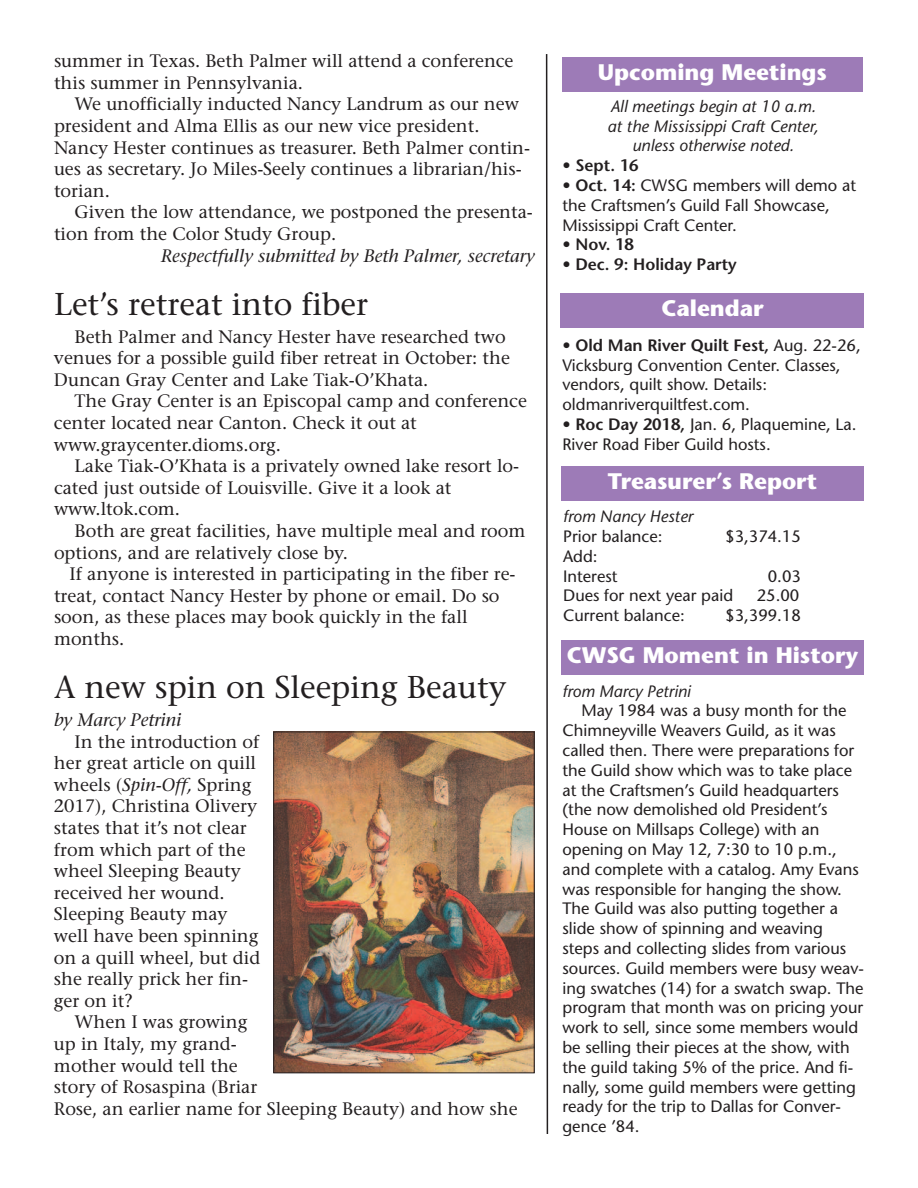
<style>
.page{position:relative;width:918px;height:1188px;background:#fff}
.page>*{position:absolute;margin:0;border:0;box-sizing:border-box;transform-origin:0 0}
.t1{font:31.5px "Stone Serif";color:#231f20}
.t2{font:700 22.5px "Stone Sans";color:#fff}
.t3{font:18px/21.6px "Stone Serif";color:#231f20}
.t4{font:italic 18px "Stone Serif";color:#231f20}
.t5{font:16.5px/19.8px "Stone Sans";color:#231f20}
.t6{font:italic 16.5px/19.8px "Stone Sans";color:#231f20;text-align:center}
.t7{font:600 16.5px "Stone Sans";color:#231f20}
.s1{font-style:italic}
.s2{font-weight:600}
</style>
<div class="page">
<svg style="left:545px;top:54px;width:4px;height:1080px"></svg>
<div style="left:561px;top:293px;width:303px;height:35px;background:#9d7bb7"></div>
<div style="left:562px;top:57px;width:300px;height:35px;background:#9d7bb7"></div>
<div style="left:561px;top:467px;width:303px;height:34px;background:#9d7bb7"></div>
<div style="left:561px;top:640px;width:303px;height:35px;background:#9d7bb7"></div>
<img style="left:275px;top:734px;width:258px;height:337px">
<div style="left:273px;top:732px;width:262px;height:341px;border:1px solid #231f20"></div>
<p class="t3" style="left:54px;top:52px;width:461px">summer in Texas. Beth Palmer will attend a conference this summer in Pennsylvania.</p>
<p class="t3" style="left:54px;top:95px;width:478px;text-indent:21px">We unofficially inducted Nancy Landrum as our new president and Alma Ellis as our new vice president.<br>Nancy Hester continues as treasurer. Beth Palmer contin&shy;ues as secretary. Jo Miles-Seely continues a librarian/his&shy;torian.</p>
<p class="t3" style="left:54px;top:203px;width:480px;text-indent:21px">Given the low attendance, we postponed the presenta&shy;tion from the Color Study Group.</p>
<p class="t4" style="left:161px;top:248px;width:375px">Respectfully submitted by Beth Palmer, secretary</p>
<h1 class="t1" style="left:54px;top:292px;width:316px">Let’s retreat into fiber</h1>
<p class="t3" style="left:54px;top:327px;width:458px;text-indent:21px">Beth Palmer and Nancy Hester have researched two venues for a possible guild fiber retreat in October: the<br>Duncan Gray Center and Lake Tiak-O’Khata.</p>
<p class="t3" style="left:54px;top:392px;width:474px;text-indent:21px">The Gray Center is an Episcopal camp and conference center located near Canton. Check it out at www.graycenter.dioms.org.</p>
<p class="t3" style="left:54px;top:457px;width:467px;text-indent:21px">Lake Tiak-O’Khata is a privately owned lake resort lo&shy;cated just outside of Louisville. Give it a look at www.ltok.com.</p>
<p class="t3" style="left:54px;top:522px;width:473px;text-indent:21px">Both are great facilities, have multiple meal and room options, and are relatively close by.</p>
<p class="t3" style="left:54px;top:565px;width:463px;text-indent:15px">If anyone is interested in participating in the fiber re&shy;treat, contact Nancy Hester by phone or email. Do so soon, as these places may book quickly in the fall months.</p>
<h1 class="t1" style="left:54px;top:675px;width:454px">A new spin on Sleeping Beauty</h1>
<p class="t4" style="left:54px;top:713px;width:129px">by Marcy Petrini</p>
<p class="t3" style="left:54px;top:732px;width:208px;text-indent:21px">In the introduction of her great article on quill wheels (<span class="s1">Spin-Off,</span> Spring<br>2017), Christina Olivery states that it’s not clear from which part of the wheel Sleeping Beauty received her wound.<br>Sleeping Beauty may well have been spinning on a quill wheel, but did she really prick her fin&shy;ger on it?</p>
<p class="t3" style="left:54px;top:1013px;width:465px;text-indent:21px">When I was growing<br>up in Italy, my grand-<br>mother would tell the<br>story of Rosaspina (Briar<br>Rose, an earlier name for Sleeping Beauty) and how she</p>
<p class="t2" style="left:598px;top:63px;width:231px">Upcoming Meetings</p>
<p class="t6" style="left:608px;top:98px;width:213px">All meetings begin at 10 a.m. at the Mississippi Craft Center, unless otherwise noted.</p>
<p class="t7" style="left:563px;top:159px;width:78px">• Sept. 16</p>
<p class="t5" style="left:563px;top:177px;width:295px"><span class="s2">• Oct. 14:</span> CWSG members will demo at the Craftsmen’s Guild Fall Showcase,<br>Mississippi Craft Center.</p>
<p class="t7" style="left:563px;top:238px;width:73px">• Nov. 18</p>
<p class="t7" style="left:563px;top:258px;width:176px">• Dec. 9: Holiday Party</p>
<p class="t2" style="left:662px;top:299px;width:104px">Calendar</p>
<p class="t5" style="left:562px;top:337px;width:300px">• <span class="s2">Old Man River Quilt Fest,</span> Aug. 22-26, Vicksburg Convention Center. Classes, vendors, quilt show. Details: oldmanriverquiltfest.com.</p>
<p class="t5" style="left:562px;top:416px;width:296px">• <span class="s2">Roc Day 2018,</span> Jan. 6, Plaquemine, La.<br>River Road Fiber Guild hosts.</p>
<p class="t2" style="left:608px;top:473px;width:211px">Treasurer’s Report</p>
<p class="t6" style="left:563px;top:508px;width:131px">from Nancy Hester</p>
<p class="t5" style="left:563px;top:528px;width:101px">Prior balance:</p>
<p class="t5" style="left:725px;top:528px;width:77px">$3,374.15</p>
<p class="t5" style="left:563px;top:548px;width:56px">Add:<br>Interest</p>
<p class="t5" style="left:768px;top:568px;width:35px">0.03</p>
<p class="t5" style="left:563px;top:588px;width:171px">Dues for next year paid</p>
<p class="t5" style="left:757px;top:588px;width:44px">25.00</p>
<p class="t5" style="left:563px;top:607px;width:123px">Current balance:</p>
<p class="t5" style="left:725px;top:607px;width:77px">$3,399.18</p>
<p class="t2" style="left:567px;top:646px;width:293px">CWSG Moment in History</p>
<p class="t6" style="left:563px;top:683px;width:130px">from Marcy Petrini</p>
<p class="t5" style="left:562px;top:702px;width:303px;text-indent:19px">May 1984 was a busy month for the Chimneyville Weavers Guild, as it was called then. There were preparations for the Guild show which was to take place at the Craftsmen’s Guild headquarters (the now demolished old President’s House on Millsaps College) with an opening on May 12, 7:30 to 10 p.m., and complete with a catalog. Amy Evans was responsible for hanging the show.<br>The Guild was also putting together a slide show of spinning and weaving<br>steps and collecting slides from various sources. Guild members were busy weav&shy;ing swatches (14) for a swatch swap. The program that month was on pricing your work to sell, since some members would be selling their pieces at the show, with the guild taking 5% of the price. And fi&shy;nally, some guild members were getting ready for the trip to Dallas for Conver&shy;gence ’84.</p>
</div>
